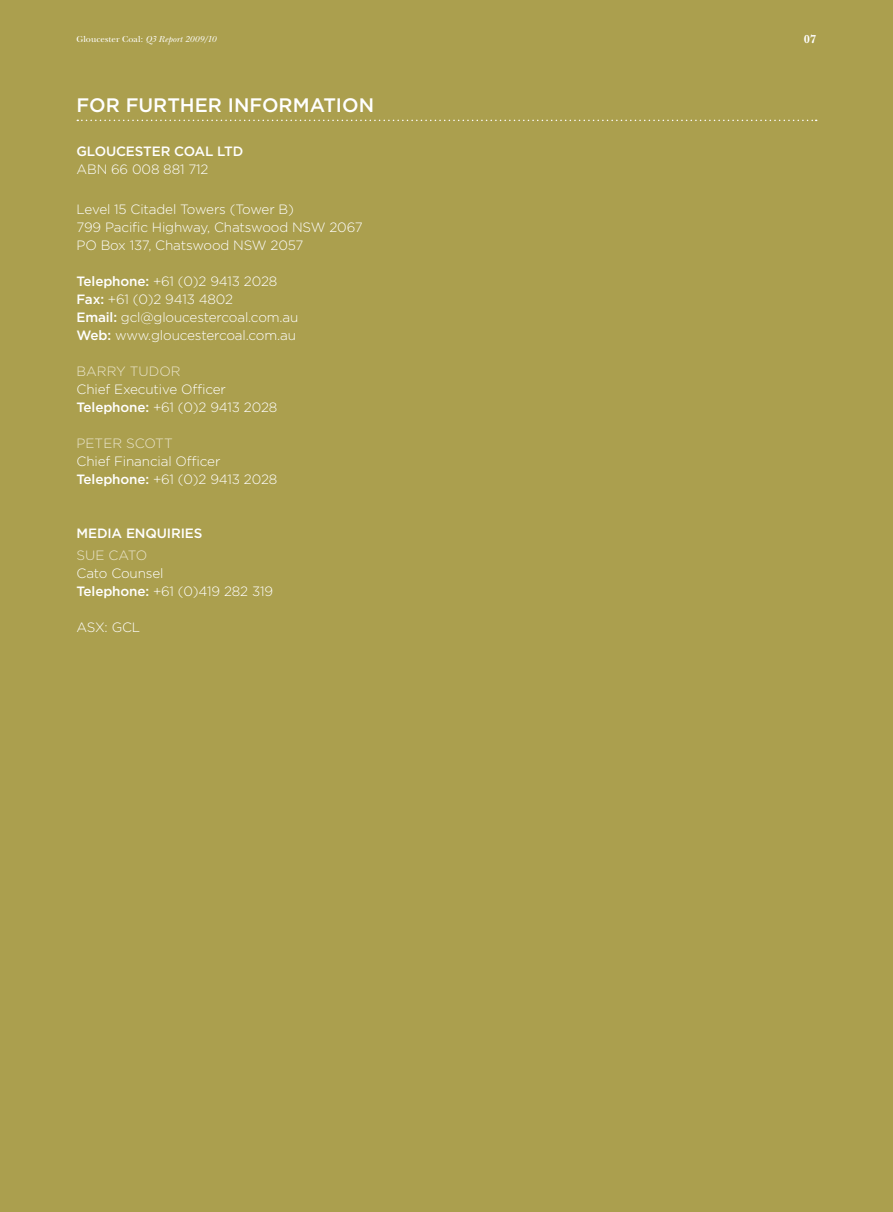
<style>
.page{position:relative;width:893px;height:1212px;background:#ab9f4e}
.page>*{position:absolute;margin:0;border:0;box-sizing:border-box;transform-origin:0 0}
.t1{font:500 19.5px "Gotham";color:#fff}
.t2{font:300 13.5px/18px "Gotham";letter-spacing:-.01em;color:#fff}
.t3{font:500 13.5px "Gotham";letter-spacing:-.01em;color:#fff}
.t4{font:300 13.5px "Gotham";color:#ebe6ce}
.t5{font:700 12px "New Baskerville Std";color:#fff}
.t6{font:9px "New Baskerville Std";letter-spacing:.01em;color:#fff}
.s1{font-style:italic}
.s2{font-weight:500}
</style>
<div class="page">
<svg style="left:77px;top:120px;width:740px;height:1px"></svg>
<p class="t6" style="left:77px;top:34px;width:141px">Gloucester Coal: <span class="s1">Q3 Report 2009/10</span></p>
<p class="t5" style="left:804px;top:32px;width:14px">07</p>
<h1 class="t1" style="left:77px;top:92px;width:91px">FOR FURTH</h1>
<h1 class="t1" style="left:195px;top:92px;width:181px">ER I NFORMATION</h1>
<p class="t3" style="left:77px;top:142px;width:21px">Glouces</p>
<p class="t3" style="left:143px;top:142px;width:52px">ter Coal</p>
<p class="t3" style="left:217px;top:142px;width:28px">Ltd</p>
<p class="t2" style="left:77px;top:159px;width:134px">ABN 66 008 881 712</p>
<p class="t2" style="left:77px;top:200px;width:288px">Level 15 Citadel Towers (Tower B)<br>799 Pacific Highway, Chatswood NSW 2067<br>PO Box 137, Chatswood NSW 2057</p>
<p class="t2" style="left:77px;top:272px;width:223px"><span class="s2">Telephone:</span> +61 (0)2 9413 2028<br><span class="s2">Fax:</span> +61 (0)2 9413 4802<br><span class="s2">Email:</span> gcl@gloucestercoal.com.au<br><span class="s2">Web:</span> www.gloucestercoal.com.au</p>
<p class="t4" style="left:77px;top:362px;width:21px">Barry</p>
<p class="t4" style="left:130px;top:362px;width:20px">Tudor</p>
<p class="t2" style="left:77px;top:380px;width:202px">Chief Executive Officer<br><span class="s2">Telephone:</span> +61 (0)2 9413 2028</p>
<p class="t4" style="left:77px;top:434px;width:19px">Peter</p>
<p class="t4" style="left:126px;top:434px;width:19px">Scott</p>
<p class="t2" style="left:77px;top:452px;width:202px">Chief Financial Officer<br><span class="s2">Telephone:</span> +61 (0)2 9413 2028</p>
<p class="t3" style="left:77px;top:524px;width:70px">Media Enqu</p>
<p class="t3" style="left:167px;top:524px;width:27px">iries</p>
<p class="t4" style="left:77px;top:547px;width:10px">sue</p>
<p class="t4" style="left:109px;top:547px;width:11px">cato</p>
<p class="t2" style="left:77px;top:564px;width:198px">Cato Counsel<br><span class="s2">Telephone:</span> +61 (0)419 282 319</p>
<p class="t2" style="left:77px;top:618px;width:65px">ASX: GCL</p>
</div>
